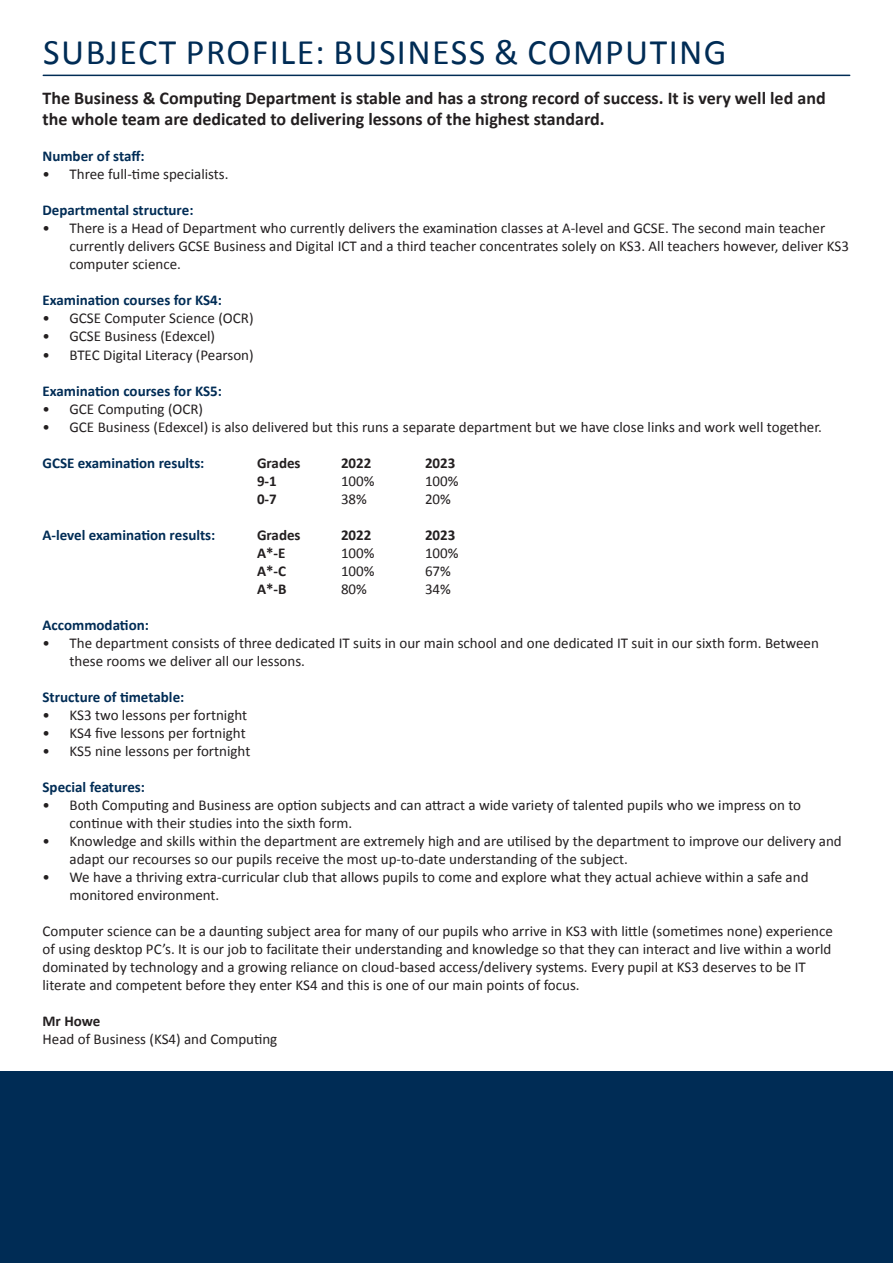
<style>
.page{position:relative;width:893px;height:1263px;background:#fff}
.page>*{position:absolute;margin:0;border:0;box-sizing:border-box;transform-origin:0 0}
.t1{font:36px "Calibri";letter-spacing:.04em;color:#002c55}
.t2{font:700 18px/21.6px "Calibri";color:#231f20}
.t3{font:15px/18px "Calibri";color:#231f20}
.t4{font:700 15px "Calibri";color:#002c55}
.t5{font:700 15px "Calibri";color:#231f20}
</style>
<div class="page">
<hr style="left:43px;top:75px;width:807px;height:1px;background:#002c55">
<div style="left:0;top:1071px;width:893px;height:192px;background:#002c55"></div>
<p class="t1" style="left:43px;top:27px;width:685px">SUBJECT PROFILE: BUSINESS &amp; COMPUTING</p>
<p class="t2" style="left:43px;top:86px;width:785px">The Business &amp; Computing Department is stable and has a strong record of success. It is very well led and the whole team are dedicated to delivering lessons of the highest standard.</p>
<p class="t4" style="left:43px;top:146px;width:104px">Number of staff:</p>
<p class="t3" style="left:43px;top:165px;width:188px">• Three full-time specialists.</p>
<p class="t4" style="left:43px;top:200px;width:152px">Departmental structure:</p>
<p class="t3" style="left:70px;top:219px;width:781px;text-indent:-27px">• There is a Head of Department who currently delivers the examination classes at A-level and GCSE. The second main teacher currently delivers GCSE Business and Digital ICT and a third teacher concentrates solely on KS3. All teachers however, deliver KS3 computer science.</p>
<p class="t4" style="left:43px;top:290px;width:181px">Examination courses for KS4:</p>
<p class="t3" style="left:43px;top:309px;width:213px">• GCSE Computer Science (OCR)</p>
<p class="t3" style="left:43px;top:327px;width:174px">• GCSE Business (Edexcel)</p>
<p class="t3" style="left:43px;top:345px;width:213px">• BTEC Digital Literacy (Pearson)</p>
<p class="t4" style="left:43px;top:380px;width:181px">Examination courses for KS5:</p>
<p class="t3" style="left:43px;top:399px;width:162px">• GCE Computing (OCR)</p>
<p class="t3" style="left:43px;top:417px;width:781px">• GCE Business (Edexcel) is also delivered but this runs a separate department but we have close links and work well together.</p>
<p class="t4" style="left:43px;top:452px;width:163px">GCSE examination results:</p>
<p class="t5" style="left:257px;top:452px;width:45px">Grades</p>
<p class="t5" style="left:341px;top:452px;width:32px">2022</p>
<p class="t5" style="left:425px;top:452px;width:32px">2023</p>
<p class="t5" style="left:257px;top:470px;width:21px">9-1</p>
<p class="t3" style="left:341px;top:471px;width:35px">100%</p>
<p class="t3" style="left:425px;top:471px;width:35px">100%</p>
<p class="t5" style="left:257px;top:488px;width:21px">0-7</p>
<p class="t3" style="left:341px;top:489px;width:27px">38%</p>
<p class="t3" style="left:425px;top:489px;width:27px">20%</p>
<p class="t4" style="left:43px;top:524px;width:174px">A-level examination results:</p>
<p class="t5" style="left:257px;top:524px;width:45px">Grades</p>
<p class="t5" style="left:341px;top:524px;width:32px">2022</p>
<p class="t5" style="left:425px;top:524px;width:32px">2023</p>
<p class="t5" style="left:257px;top:542px;width:30px">A*-E</p>
<p class="t3" style="left:341px;top:543px;width:35px">100%</p>
<p class="t3" style="left:425px;top:543px;width:35px">100%</p>
<p class="t5" style="left:257px;top:560px;width:31px">A*-C</p>
<p class="t3" style="left:341px;top:561px;width:35px">100%</p>
<p class="t3" style="left:425px;top:561px;width:27px">67%</p>
<p class="t5" style="left:257px;top:578px;width:31px">A*-B</p>
<p class="t3" style="left:341px;top:579px;width:27px">80%</p>
<p class="t3" style="left:425px;top:579px;width:27px">34%</p>
<p class="t4" style="left:43px;top:614px;width:108px">Accommodation:</p>
<p class="t3" style="left:70px;top:633px;width:751px;text-indent:-27px">• The department consists of three dedicated IT suits in our main school and one dedicated IT suit in our sixth form. Between these rooms we deliver all our lessons.</p>
<p class="t4" style="left:43px;top:686px;width:143px">Structure of timetable:</p>
<p class="t3" style="left:43px;top:705px;width:206px">• KS3 two lessons per fortnight</p>
<p class="t3" style="left:43px;top:723px;width:205px">• KS4 five lessons per fortnight</p>
<p class="t3" style="left:43px;top:741px;width:209px">• KS5 nine lessons per fortnight</p>
<p class="t4" style="left:43px;top:776px;width:104px">Special features:</p>
<p class="t3" style="left:70px;top:795px;width:733px;text-indent:-27px">• Both Computing and Business are option subjects and can attract a wide variety of talented pupils who we impress on to continue with their studies into the sixth form.</p>
<p class="t3" style="left:70px;top:831px;width:774px;text-indent:-27px">• Knowledge and skills within the department are extremely high and are utilised by the department to improve our delivery and adapt our recourses so our pupils receive the most up-to-date understanding of the subject.</p>
<p class="t3" style="left:70px;top:867px;width:740px;text-indent:-27px">• We have a thriving extra-curricular club that allows pupils to come and explore what they actual achieve within a safe and monitored environment.</p>
<p class="t3" style="left:43px;top:921px;width:792px">Computer science can be a daunting subject area for many of our pupils who arrive in KS3 with little (sometimes none) experience of using desktop PC’s. It is our job to facilitate their understanding and knowledge so that they can interact and live within a world dominated by technology and a growing reliance on cloud-based access/delivery systems. Every pupil at KS3 deserves to be IT literate and competent before they enter KS4 and this is one of our main points of focus.</p>
<p class="t5" style="left:43px;top:1010px;width:59px">Mr Howe</p>
<p class="t3" style="left:43px;top:1029px;width:236px">Head of Business (KS4) and Computing</p>
</div>
